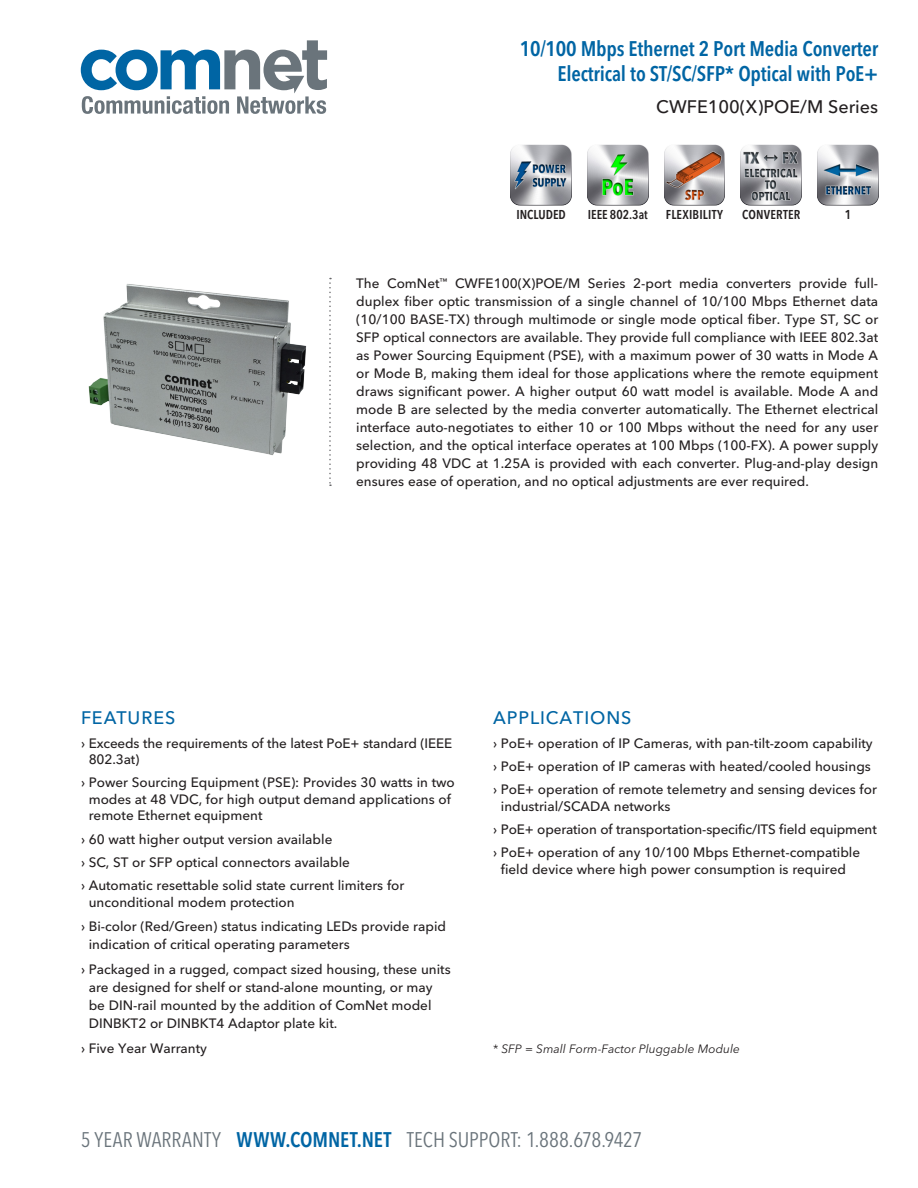
<style>
.page{position:relative;width:918px;height:1188px;background:#fff}
.page>*{position:absolute;margin:0;border:0;box-sizing:border-box;transform-origin:0 0}
.t1{font:600 condensed 21px/25.2px "Avenir Next LT Pro";letter-spacing:-.01em;color:#0065a4;text-align:right}
.t2{font:condensed 21px "Avenir Next LT Pro";color:#6a747b}
.t3{font:500 18px "Avenir Next LT Pro";color:#231f20}
.t4{font:500 18px "Avenir Next LT Pro";letter-spacing:.05em;color:#0065a4}
.t5{font:500 13.5px/18px "Avenir Next LT Pro";color:#231f20}
.t6{font:600 condensed 12.75px "Avenir Next LT Pro";letter-spacing:.005em;color:#231f20}
.t7{font:italic 12px "Avenir Next LT Pro";color:#231f20}
.s1{font-weight:600;color:#0065a4}
</style>
<div class="page">
<svg style="left:81px;top:40px;width:246px;height:74px"></svg>
<svg style="left:329px;top:278px;width:2px;height:208px"></svg>
<img style="left:88px;top:284px;width:219px;height:172px">
<img style="left:817px;top:144px;width:61px;height:62px">
<img style="left:664px;top:144px;width:61px;height:62px">
<img style="left:741px;top:144px;width:61px;height:62px">
<img style="left:587px;top:144px;width:61px;height:62px">
<img style="left:511px;top:144px;width:60px;height:62px">
<p class="t1" style="left:520px;top:36px;width:360px">10/100 Mbps Ethernet 2 Port Media Converter<br>Electrical to ST/SC/SFP* Optical with PoE+</p>
<p class="t3" style="left:656px;top:96px;width:223px">CWFE100(X)POE/M Series</p>
<p class="t6" style="left:516px;top:207px;width:51px">INCLUDED</p>
<p class="t6" style="left:588px;top:207px;width:62px">IEEE 802.3at</p>
<p class="t6" style="left:666px;top:207px;width:59px">FLEXIBILITY</p>
<p class="t6" style="left:742px;top:207px;width:60px">CONVERTER</p>
<p class="t6" style="left:845px;top:207px;width:8px">1</p>
<p class="t5" style="left:356px;top:274px;width:524px;text-align:justify">The ComNet<sup>™</sup> CWFE100(X)POE/M Series 2-port media converters provide full&shy;duplex fiber optic transmission of a single channel of 10/100 Mbps Ethernet data (10/100 BASE-TX) through multimode or single mode optical fiber. Type ST, SC or SFP optical connectors are available. They provide full compliance with IEEE 802.3at as Power Sourcing Equipment (PSE), with a maximum power of 30 watts in Mode A or Mode B, making them ideal for those applications where the remote equipment draws significant power. A higher output 60 watt model is available. Mode A and mode B are selected by the media converter automatically. The Ethernet electrical interface auto-negotiates to either 10 or 100 Mbps without the need for any user selection, and the optical interface operates at 100 Mbps (100-FX). A power supply providing 48 VDC at 1.25A is provided with each converter. Plug-and-play design ensures ease of operation, and no optical adjustments are ever required.</p>
<p class="t4" style="left:81px;top:707px;width:96px">FEATURES</p>
<p class="t5" style="left:89px;top:735px;width:365px;line-height:16.5px;text-indent:-8px">› Exceeds the requirements of the latest PoE+ standard (IEEE<br>802.3at)</p>
<p class="t5" style="left:89px;top:774px;width:368px;line-height:16.5px;text-indent:-8px">› Power Sourcing Equipment (PSE): Provides 30 watts in two modes at 48 VDC, for high output demand applications of remote Ethernet equipment</p>
<p class="t5" style="left:81px;top:830px;width:253px">› 60 watt higher output version available</p>
<p class="t5" style="left:81px;top:853px;width:271px">› SC, ST or SFP optical connectors available</p>
<p class="t5" style="left:89px;top:877px;width:317px;line-height:16.5px;text-indent:-8px">› Automatic resettable solid state current limiters for unconditional modem protection</p>
<p class="t5" style="left:89px;top:918px;width:359px;text-indent:-8px">› Bi-color (Red/Green) status indicating LEDs provide rapid indication of critical operating parameters</p>
<p class="t5" style="left:89px;top:960px;width:363px;text-indent:-8px">› Packaged in a rugged, compact sized housing, these units are designed for shelf or stand-alone mounting, or may be DIN-rail mounted by the addition of ComNet model DINBKT2 or DINBKT4 Adaptor plate kit.</p>
<p class="t5" style="left:81px;top:1039px;width:128px">› Five Year Warranty</p>
<p class="t4" style="left:493px;top:707px;width:140px">APPLICATIONS</p>
<p class="t5" style="left:493px;top:734px;width:381px">› PoE+ operation of IP Cameras, with pan-tilt-zoom capability</p>
<p class="t5" style="left:493px;top:757px;width:379px">› PoE+ operation of IP cameras with heated/cooled housings</p>
<p class="t5" style="left:501px;top:781px;width:378px;line-height:16.5px;text-indent:-8px">› PoE+ operation of remote telemetry and sensing devices for industrial/SCADA networks</p>
<p class="t5" style="left:493px;top:820px;width:385px">› PoE+ operation of transportation-specific/ITS field equipment</p>
<p class="t5" style="left:493px;top:844px;width:369px;line-height:16.5px;text-align:center">› PoE+ operation of any 10/100 Mbps Ethernet-compatible field device where high power consumption is required</p>
<p class="t7" style="left:493px;top:1042px;width:249px">* SFP = Small Form-Factor Pluggable Module</p>
<h1 class="t2" style="left:81px;top:1127px;width:563px">5 YEAR WARRANTY <span class="s1">WWW.COMNET.NET</span> TECH SUPPORT: 1.888.678.9427</h1>
</div>
